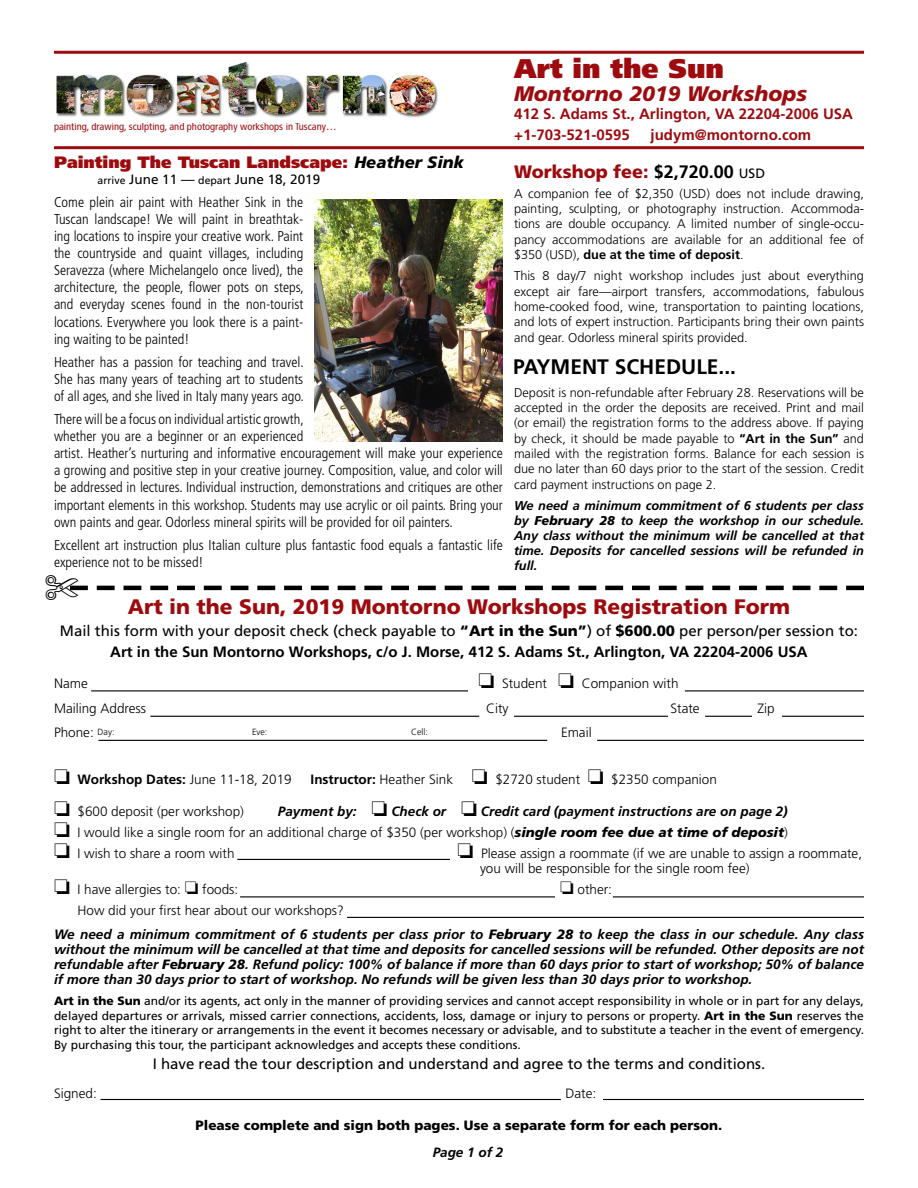
<style>
.page{position:relative;width:918px;height:1188px;background:#fff}
.page>*{position:absolute;margin:0;border:0;box-sizing:border-box;transform-origin:0 0}
.t1{font:900 27px "Frutiger";color:#9d0b0f}
.t2{font:900 21px "Frutiger";color:#9d0b0f}
.t3{font:italic 900 21px "Frutiger";color:#9d0b0f}
.t4{font:700 21px "Frutiger";color:#000}
.t5{font:900 18px "Frutiger";color:#9d0b0f}
.Teacher_and_class__r{font:900 16.5px "Frutiger";color:#9d0b0f}
.t6{font:15px "Frutiger";color:#000}
.t7{font:700 15px "Frutiger";color:#000}
.t8{font:700 15px "Frutiger";color:#9d0b0f}
.t9{font:300 condensed 14.25px/17.1px "Frutiger";color:#000;text-align:justify}
.t10{font:italic 700 13.5px/15px "Frutiger";color:#000;text-align:justify}
.t11{font:300 13.5px "Frutiger";color:#000}
.t12{font:900 13.5px "Frutiger";color:#000}
.t13{font:700 13.5px "Frutiger";color:#000}
.t14{font:13.5px "Frutiger";color:#000}
.body_text_11{font:300 12.75px/15.3px "Frutiger";color:#000;text-align:justify}
.body_text_11-2{font:italic 700 12.75px/15px "Frutiger";color:#000;text-align:justify}
.t15{font:12px/14.4px "Frutiger";color:#000;text-align:justify}
.t16{font:condensed 10.5px "Frutiger";color:#9d0b0f}
.t17{font:300 9px "Frutiger";color:#000}
.s1{font-style:italic;color:#000}
.s2{font-size:10.5px}
.s3{font-weight:700;color:#000}
.s4{font-weight:400;font-size:13.5px;color:#000}
.s5{font-weight:700}
.s6{font-weight:900}
.s7{font-weight:300}
.s8{font-weight:900;font-style:italic}
</style>
<div class="page">
<hr style="left:54px;top:51px;width:810px;height:3px;background:#9d0b0f">
<hr style="left:54px;top:146px;width:810px;height:3px;background:#9d0b0f">
<hr style="left:91px;top:690px;width:377px;height:1px;background:#000">
<hr style="left:685px;top:690px;width:179px;height:1px;background:#000">
<hr style="left:150px;top:716px;width:329px;height:1px;background:#000">
<hr style="left:514px;top:716px;width:154px;height:1px;background:#000">
<hr style="left:705px;top:716px;width:47px;height:1px;background:#000">
<hr style="left:782px;top:716px;width:82px;height:1px;background:#000">
<hr style="left:98px;top:740px;width:449px;height:1px;background:#000">
<hr style="left:597px;top:740px;width:267px;height:1px;background:#000">
<hr style="left:240px;top:896px;width:315px;height:1px;background:#000">
<hr style="left:347px;top:917px;width:517px;height:1px;background:#000">
<hr style="left:100px;top:1099px;width:461px;height:1px;background:#000">
<hr style="left:603px;top:1099px;width:261px;height:1px;background:#000">
<hr style="left:237px;top:859px;width:213px;height:1px;background:#000">
<hr style="left:613px;top:896px;width:251px;height:1px;background:#000">
<img style="left:56px;top:63px;width:382px;height:55px">
<img style="left:315px;top:200px;width:188px;height:241px">
<svg style="left:70px;top:585px;width:794px;height:6px"></svg>
<p class="t16" style="left:54px;top:120px;width:284px">painting, drawing, sculpting, and photography workshops in Tuscany…</p>
<p class="t1" style="left:514px;top:52px;width:211px">Art in the Sun</p>
<p class="t3" style="left:514px;top:81px;width:294px">Montorno 2019 Workshops</p>
<p class="t8" style="left:514px;top:105px;width:341px">412 S. Adams St., Arlington, VA 22204-2006 USA</p>
<p class="t8" style="left:514px;top:126px;width:117px">+1-703-521-0595</p>
<p class="t8" style="left:651px;top:126px;width:162px">judym@montorno.com</p>
<p class="Teacher_and_class__r" style="left:54px;top:152px;width:411px">Painting The Tuscan Landscape: <span class="s1">Heather Sink</span></p>
<p class="t14" style="left:98px;top:171px;width:224px"><span class="s2">arrive</span> June 11 — <span class="s2">depart</span> June 18, 2019</p>
<p class="t9" style="left:54px;top:194px;width:251px">Come plein air paint with Heather Sink in the Tuscan landscape! We will paint in breathtak&shy;ing locations to inspire your creative work. Paint the countryside and quaint villages, including Seravezza (where Michelangelo once lived), the architecture, the people, flower pots on steps, and everyday scenes found in the non-tourist locations. Everywhere you look there is a paint&shy;ing waiting to be painted!</p>
<p class="t9" style="left:54px;top:354px;width:251px">Heather has a passion for teaching and travel.<br>She has many years of teaching art to students of all ages, and she lived in Italy many years ago.</p>
<p class="t9" style="left:54px;top:411px;width:450px;text-align:left">There will be a focus on individual artistic growth,<br>whether you are a beginner or an experienced<br>artist. Heather’s nurturing and informative encouragement will make your experience a growing and positive step in your creative journey. Composition, value, and color will be addressed in lectures. Individual instruction, demonstrations and critiques are other important elements in this workshop. Students may use acrylic or oil paints. Bring your own paints and gear. Odorless mineral spirits will be provided for oil painters.</p>
<p class="t9" style="left:54px;top:537px;width:450px">Excellent art instruction plus Italian culture plus fantastic food equals a fantastic life experience not to be missed!</p>
<p class="t5" style="left:514px;top:161px;width:253px">Workshop fee: <span class="s3">$2,720.00</span> <span class="s4">USD</span></p>
<p class="body_text_11" style="left:514px;top:186px;width:351px">A companion fee of $2,350 (USD) does not include drawing, painting, sculpting, or photography instruction. Accommoda&shy;tions are double occupancy. A limited number of single-occu&shy;pancy accommodations are available for an additional fee of $350 (USD), <span class="s5">due at the time of deposit</span>.</p>
<p class="body_text_11" style="left:514px;top:268px;width:351px">This 8 day/7 night workshop includes just about everything except air fare—airport transfers, accommodations, fabulous home-cooked food, wine, transportation to painting locations, and lots of expert instruction. Participants bring their own paints and gear. Odorless mineral spirits provided.</p>
<p class="t4" style="left:513px;top:354px;width:224px">PAYMENT SCHEDULE...</p>
<p class="body_text_11" style="left:514px;top:385px;width:351px">Deposit is non-refundable after February 28. Reservations will be accepted in the order the deposits are received. Print and mail (or email) the registration forms to the address above. If paying by check, it should be made payable to <span class="s5">“Art in the Sun”</span> and mailed with the registration forms. Balance for each session is due no later than 60 days prior to the start of the session. Credit card payment instructions on page 2.</p>
<p class="body_text_11-2" style="left:514px;top:498px;width:351px">We need a minimum commitment of 6 students per class by <span class="s6">February 28</span> to keep the workshop in our schedule.<br>Any class without the minimum will be cancelled at that time. Deposits for cancelled sessions will be refunded in full.</p>
<p class="t2" style="left:128px;top:594px;width:664px">Art in the Sun, 2019 Montorno Workshops Registration Form</p>
<p class="t6" style="left:60px;top:622px;width:800px">Mail this form with your deposit check (check payable to <span class="s6">“Art in the Sun”</span>) of <span class="s6">$600.00</span> per person/per session to:</p>
<p class="t7" style="left:110px;top:643px;width:699px">Art in the Sun Montorno Workshops, c/o J. Morse, 412 S. Adams St., Arlington, VA 22204-2006 USA</p>
<p class="t11" style="left:54px;top:676px;width:35px">Name</p>
<p class="t11" style="left:502px;top:676px;width:47px">Student</p>
<p class="t11" style="left:582px;top:676px;width:98px">Companion with</p>
<p class="t11" style="left:54px;top:700px;width:94px">Mailing Address</p>
<p class="t11" style="left:486px;top:700px;width:24px">City</p>
<p class="t11" style="left:671px;top:700px;width:31px">State</p>
<p class="t11" style="left:757px;top:700px;width:19px">Zip</p>
<p class="t11" style="left:54px;top:725px;width:62px">Phone: <sup>Day:</sup></p>
<p class="t17" style="left:252px;top:726px;width:17px">Eve:</p>
<p class="t17" style="left:411px;top:726px;width:19px">Cell:</p>
<p class="t11" style="left:561px;top:725px;width:32px">Email</p>
<p class="t13" style="left:78px;top:771px;width:216px">Workshop Dates: <span class="s7">June 11-18, 2019</span></p>
<p class="t13" style="left:311px;top:771px;width:144px">Instructor: <span class="s7">Heather Sink</span></p>
<p class="t11" style="left:495px;top:771px;width:86px">$2720 student</p>
<p class="t11" style="left:611px;top:771px;width:107px">$2350 companion</p>
<p class="t11" style="left:78px;top:803px;width:168px">$600 deposit (per workshop)</p>
<p class="t10" style="left:278px;top:804px;width:80px">Payment by:</p>
<p class="t10" style="left:391px;top:804px;width:56px">Check or</p>
<p class="t10" style="left:481px;top:804px;width:308px">Credit card (payment instructions are on page 2)</p>
<p class="t11" style="left:78px;top:824px;width:712px">I would like a single room for an additional charge of $350 (per workshop) (<span class="s8">single room fee due at time of deposit</span>)</p>
<p class="t11" style="left:78px;top:845px;width:159px">I wish to share a room with</p>
<p class="t11" style="left:481px;top:845px;width:383px">Please assign a roommate (if we are unable to assign a roommate,</p>
<p class="t11" style="left:480px;top:860px;width:271px">you will be responsible for the single room fee)</p>
<p class="t11" style="left:78px;top:881px;width:105px">I have allergies to:</p>
<p class="t11" style="left:202px;top:881px;width:38px">foods:</p>
<p class="t11" style="left:578px;top:881px;width:36px">other:</p>
<p class="t11" style="left:78px;top:902px;width:268px">How did your first hear about our workshops?</p>
<p class="t10" style="left:54px;top:927px;width:812px">We need a minimum commitment of 6 students per class prior to <span class="s6">February 28</span> to keep the class in our schedule. Any class without the minimum will be cancelled at that time and deposits for cancelled sessions will be refunded. Other deposits are not refundable after <span class="s6">February 28</span>. Refund policy: 100% of balance if more than 60 days prior to start of workshop; 50% of balance if more than 30 days prior to start of workshop. No refunds will be given less than 30 days prior to workshop.</p>
<p class="t15" style="left:54px;top:994px;width:812px"><span class="s6">Art in the Sun</span> and/or its agents, act only in the manner of providing services and cannot accept responsibility in whole or in part for any delays, delayed departures or arrivals, missed carrier connections, accidents, loss, damage or injury to persons or property. <span class="s6">Art in the Sun</span> reserves the right to alter the itinerary or arrangements in the event it becomes necessary or advisable, and to substitute a teacher in the event of emergency.<br>By purchasing this tour, the participant acknowledges and accepts these conditions.</p>
<p class="t6" style="left:153px;top:1055px;width:614px">I have read the tour description and understand and agree to the terms and conditions.</p>
<p class="t11" style="left:54px;top:1085px;width:44px">Signed:</p>
<p class="t11" style="left:566px;top:1085px;width:32px">Date:</p>
<p class="t12" style="left:196px;top:1117px;width:528px">Please complete and sign both pages. Use a separate form for each person.</p>
<p class="t10" style="left:433px;top:1145px;width:72px">Page 1 of 2</p>
</div>
